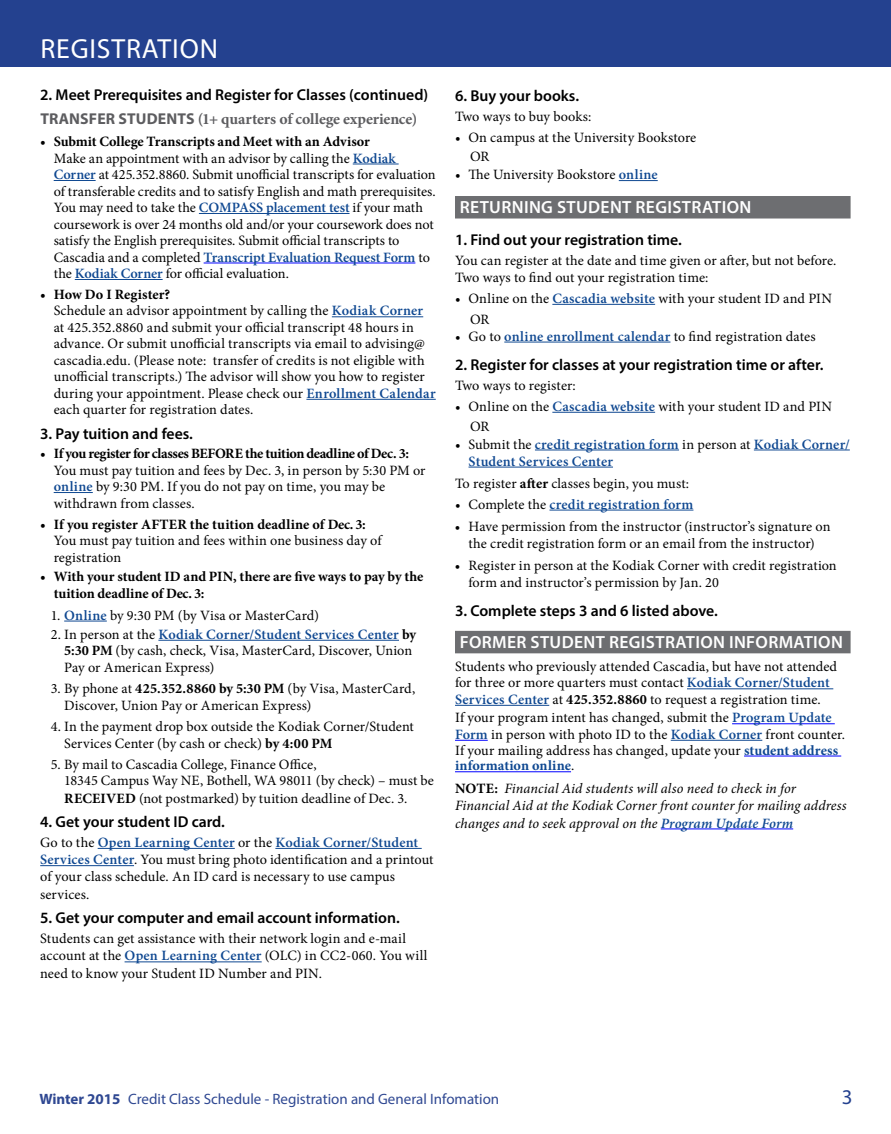
<style>
.page{position:relative;width:891px;height:1134px;background:#fff}
.page>*{position:absolute;margin:0;border:0;box-sizing:border-box;transform-origin:0 0}
.t1{font:27.75px "Myriad Pro";letter-spacing:.03em;color:#fff}
.t2{font:21px "Myriad Pro";color:#24418f}
.t3{font:600 17.7px "Myriad Pro";letter-spacing:.02em;color:#fff}
.t4{font:600 15.75px "Myriad Pro";color:#000}
.t5{font:700 15.75px "Minion Pro";letter-spacing:-.01em;color:#5d5d60}
.t6{font:15px "Myriad Pro";color:#2f4892}
.t7{font:14.25px/16.5px "Minion Pro";letter-spacing:.005em;color:#000}
.t8{font:italic 14.25px/17.2px "Minion Pro";letter-spacing:.005em;color:#000}
.t9{font:700 14.25px/17.1px "Minion Pro";letter-spacing:-.01em;color:#000}
.t10{font:600 14.25px/17.1px "Minion Pro";letter-spacing:.015em;color:#0f4891}
.t11{font:700 14.25px "Minion Pro";letter-spacing:-.03em;color:#000}
.s1{font-family:"Myriad Pro"}
.s2{font-weight:700}
.s3{font-weight:600;color:#0f4891}
.s4{font-weight:400;color:#000}
.s5{font-weight:700;color:#0f4891}
.s6{font-weight:700;font-style:normal}
</style>
<div class="page">
<div style="left:0;top:0;width:891px;height:67px;background:#24418f"></div>
<hr style="left:353px;top:164px;width:46px;height:1px;background:#0f4891">
<hr style="left:54px;top:180px;width:42px;height:1px;background:#0f4891">
<hr style="left:199px;top:213px;width:151px;height:1px;background:#0f4891">
<hr style="left:204px;top:263px;width:211px;height:1px;background:#00f">
<hr style="left:75px;top:279px;width:88px;height:1px;background:#0f4891">
<hr style="left:332px;top:316px;width:91px;height:1px;background:#0f4891">
<hr style="left:306px;top:399px;width:130px;height:1px;background:#0f4891">
<hr style="left:54px;top:492px;width:39px;height:1px;background:#0f4891">
<hr style="left:64px;top:621px;width:43px;height:1px;background:#0f4891">
<hr style="left:158px;top:640px;width:241px;height:1px;background:#0f4891">
<hr style="left:98px;top:848px;width:137px;height:1px;background:#0f4891">
<hr style="left:275px;top:848px;width:147px;height:1px;background:#0f4891">
<hr style="left:40px;top:865px;width:94px;height:1px;background:#0f4891">
<hr style="left:125px;top:962px;width:137px;height:1px;background:#0f4891">
<hr style="left:619px;top:180px;width:39px;height:1px;background:#0f4891">
<div style="left:455px;top:196px;width:396px;height:23px;background:#6d6e71"></div>
<hr style="left:552px;top:304px;width:103px;height:1px;background:#0f4891">
<hr style="left:504px;top:342px;width:166px;height:1px;background:#0f4891">
<hr style="left:552px;top:412px;width:103px;height:1px;background:#0f4891">
<hr style="left:535px;top:450px;width:144px;height:1px;background:#0f4891">
<hr style="left:754px;top:450px;width:96px;height:1px;background:#0f4891">
<hr style="left:469px;top:467px;width:144px;height:1px;background:#0f4891">
<hr style="left:550px;top:510px;width:143px;height:1px;background:#0f4891">
<div style="left:455px;top:631px;width:396px;height:22px;background:#6d6e71"></div>
<hr style="left:687px;top:688px;width:146px;height:1px;background:#0f4891">
<hr style="left:455px;top:705px;width:94px;height:1px;background:#0f4891">
<hr style="left:732px;top:723px;width:103px;height:1px;background:#00f">
<hr style="left:455px;top:740px;width:33px;height:1px;background:#00f">
<hr style="left:671px;top:740px;width:91px;height:1px;background:#0f4891">
<hr style="left:744px;top:756px;width:97px;height:1px;background:#00f">
<hr style="left:455px;top:771px;width:116px;height:1px;background:#00f">
<hr style="left:661px;top:829px;width:132px;height:1px;background:#00f">
<h1 class="t1" style="left:40px;top:31px;width:179px">REGISTRATION</h1>
<p class="t4" style="left:40px;top:84px;width:390px">2. Meet Prerequisites and Register for Classes (continued)</p>
<p class="t5" style="left:40px;top:108px;width:378px"><span class="s1">TRANSFER STUDENTS</span> (1+ quarters of college experience)</p>
<p class="t7" style="left:54px;top:133px;width:384px;text-indent:-14px"><span class="s2">• Submit College Transcripts and Meet with an Advisor<br></span>Make an appointment with an advisor by calling the <span class="s3">Kodiak Corner</span> at 425.352.8860. Submit unofficial transcripts for evaluation of transferable credits and to satisfy English and math prerequisites.<br>You may need to take the <span class="s3">COMPASS placement test</span> if your math coursework is over 24 months old and/or your coursework does not satisfy the English prerequisites. Submit official transcripts to Cascadia and a completed <span class="s3">Transcript Evaluation Request Form</span> to the <span class="s3">Kodiak Corner</span> for official evaluation.</p>
<p class="t7" style="left:54px;top:286px;width:384px;text-indent:-13px"><span class="s2">• How Do I Register?<br></span>Schedule an advisor appointment by calling the <span class="s3">Kodiak Corner </span>at 425.352.8860 and submit your official transcript 48 hours in advance. Or submit unofficial transcripts via email to advising@ cascadia.edu. (Please note: transfer of credits is not eligible with unofficial transcripts.) The advisor will show you how to register during your appointment. Please check our <span class="s3">Enrollment Calendar </span>each quarter for registration dates.</p>
<p class="t4" style="left:40px;top:424px;width:154px">3. Pay tuition and fees.</p>
<p class="t11" style="left:40px;top:444px;width:370px">• If you register for classes BEFORE the tuition deadline of Dec. 3:</p>
<p class="t7" style="left:54px;top:462px;width:373px">You must pay tuition and fees by Dec. 3, in person by 5:30 PM or <span class="s3">online</span> by 9:30 PM. If you do not pay on time, you may be withdrawn from classes.</p>
<p class="t9" style="left:40px;top:516px;width:327px">• If you register AFTER the tuition deadline of Dec. 3:</p>
<p class="t7" style="left:54px;top:533px;width:329px">You must pay tuition and fees within one business day of registration</p>
<p class="t9" style="left:54px;top:568px;width:371px;text-indent:-13px">• With your student ID and PIN, there are five ways to pay by the tuition deadline of Dec. 3:</p>
<p class="t7" style="left:51px;top:607px;width:270px">1. <span class="s3">Online</span> by 9:30 PM (by Visa or MasterCard)</p>
<p class="t7" style="left:64px;top:626px;width:354px;text-indent:-13px">2. In person at the <span class="s3">Kodiak Corner/Student Services Center</span> <span class="s2">by<br>5:30 PM</span> (by cash, check, Visa, MasterCard, Discover, Union<br>Pay or American Express)</p>
<p class="t7" style="left:64px;top:680px;width:353px;text-indent:-14px">3. By phone at <span class="s2">425.352.8860 by 5:30 PM</span> (by Visa, MasterCard,<br>Discover, Union Pay or American Express)</p>
<p class="t7" style="left:64px;top:718px;width:351px;text-indent:-13px">4. In the payment drop box outside the Kodiak Corner/Student<br>Services Center (by cash or check) <span class="s2">by 4:00 PM</span></p>
<p class="t7" style="left:64px;top:756px;width:371px;text-indent:-13px">5. By mail to Cascadia College, Finance Office,<br>18345 Campus Way NE, Bothell, WA 98011 (by check) – must be<br><span class="s2">RECEIVED</span> (not postmarked) by tuition deadline of Dec. 3.</p>
<p class="t4" style="left:40px;top:812px;width:186px">4. Get your student ID card.</p>
<p class="t7" style="left:40px;top:834px;width:395px;line-height:17.2px">Go to the <span class="s3">Open Learning Center</span> or the <span class="s3">Kodiak Corner/Student Services Center</span>. You must bring photo identification and a printout of your class schedule. An ID card is necessary to use campus services.</p>
<p class="t4" style="left:40px;top:908px;width:361px">5. Get your computer and email account information.</p>
<p class="t7" style="left:40px;top:930px;width:389px;line-height:17.2px">Students can get assistance with their network login and e-mail account at the <span class="s3">Open Learning Center</span> (OLC) in CC2-060. You will need to know your Student ID Number and PIN.</p>
<p class="t4" style="left:455px;top:85px;width:126px">6. Buy your books.</p>
<p class="t7" style="left:455px;top:108px;width:138px">Two ways to buy books:</p>
<p class="t7" style="left:470px;top:127px;width:228px;line-height:19.2px;text-indent:-15px">• On campus at the University Bookstore<br>OR</p>
<p class="t7" style="left:455px;top:166px;width:204px">• The University Bookstore <span class="s3">online</span></p>
<p class="t3" style="left:460px;top:196px;width:293px">RETURNING STUDENT REGISTRATION</p>
<p class="t4" style="left:455px;top:230px;width:228px">1. Find out your registration time.</p>
<p class="t7" style="left:455px;top:252px;width:383px;line-height:17.2px">You can register at the date and time given or after, but not before.<br>Two ways to find out your registration time:</p>
<p class="t7" style="left:470px;top:288px;width:364px;line-height:20.5px;text-indent:-15px">• Online on the <span class="s3">Cascadia website</span> with your student ID and PIN<br>OR</p>
<p class="t7" style="left:455px;top:328px;width:362px">• Go to <span class="s3">online enrollment calendar</span> to find registration dates</p>
<p class="t4" style="left:455px;top:355px;width:370px">2. Register for classes at your registration time or after.</p>
<p class="t7" style="left:455px;top:377px;width:122px">Two ways to register:</p>
<p class="t7" style="left:470px;top:396px;width:364px;line-height:20.5px;text-indent:-15px">• Online on the <span class="s3">Cascadia website</span> with your student ID and PIN<br>OR</p>
<p class="t10" style="left:468px;top:435px;width:383px;text-indent:-13px"><span class="s4">• Submit the</span> credit registration form <span class="s4">in person at</span> Kodiak Corner/<br>Student Services Center</p>
<p class="t7" style="left:455px;top:475px;width:236px">To register <span class="s2">after</span> classes begin, you must:</p>
<p class="t10" style="left:455px;top:495px;width:240px"><span class="s4">• Complete the</span> credit registration form</p>
<p class="t7" style="left:455px;top:518px;width:377px;line-height:17.1px;text-align:center">• Have permission from the instructor (instructor’s signature on the credit registration form or an email from the instructor)</p>
<p class="t7" style="left:468px;top:557px;width:370px;line-height:17.1px;text-indent:-13px">• Register in person at the Kodiak Corner with credit registration form and instructor’s permission by Jan. 20</p>
<p class="t4" style="left:455px;top:601px;width:264px">3. Complete steps 3 and 6 listed above.</p>
<p class="t3" style="left:460px;top:631px;width:385px">FORMER STUDENT REGISTRATION INFORMATION</p>
<p class="t7" style="left:455px;top:658px;width:384px">Students who previously attended Cascadia, but have not attended for three or more quarters must contact <span class="s3">Kodiak Corner/Student<br>Services Center</span> at <span class="s2">425.352.8860</span> to request a registration time.</p>
<p class="t7" style="left:455px;top:710px;width:392px;line-height:16px">If your program intent has changed, submit the <span class="s3">Program Update Form</span> in person with photo ID to the <span class="s3">Kodiak Corner</span> front counter.<br>If your mailing address has changed, update your <span class="s5">student address information online</span>.</p>
<p class="t8" style="left:455px;top:780px;width:393px"><span class="s6">NOTE:</span> Financial Aid students will also need to check in for<br>Financial Aid at the Kodiak Corner front counter for mailing address changes and to seek approval on the <span class="s3">Program Update Form</span></p>
<p class="t6" style="left:40px;top:1090px;width:461px"><span class="s2">Winter 2015</span> Credit Class Schedule - Registration and General Infomation</p>
<h2 class="t2" style="left:842px;top:1084px;width:12px">3</h2>
</div>
